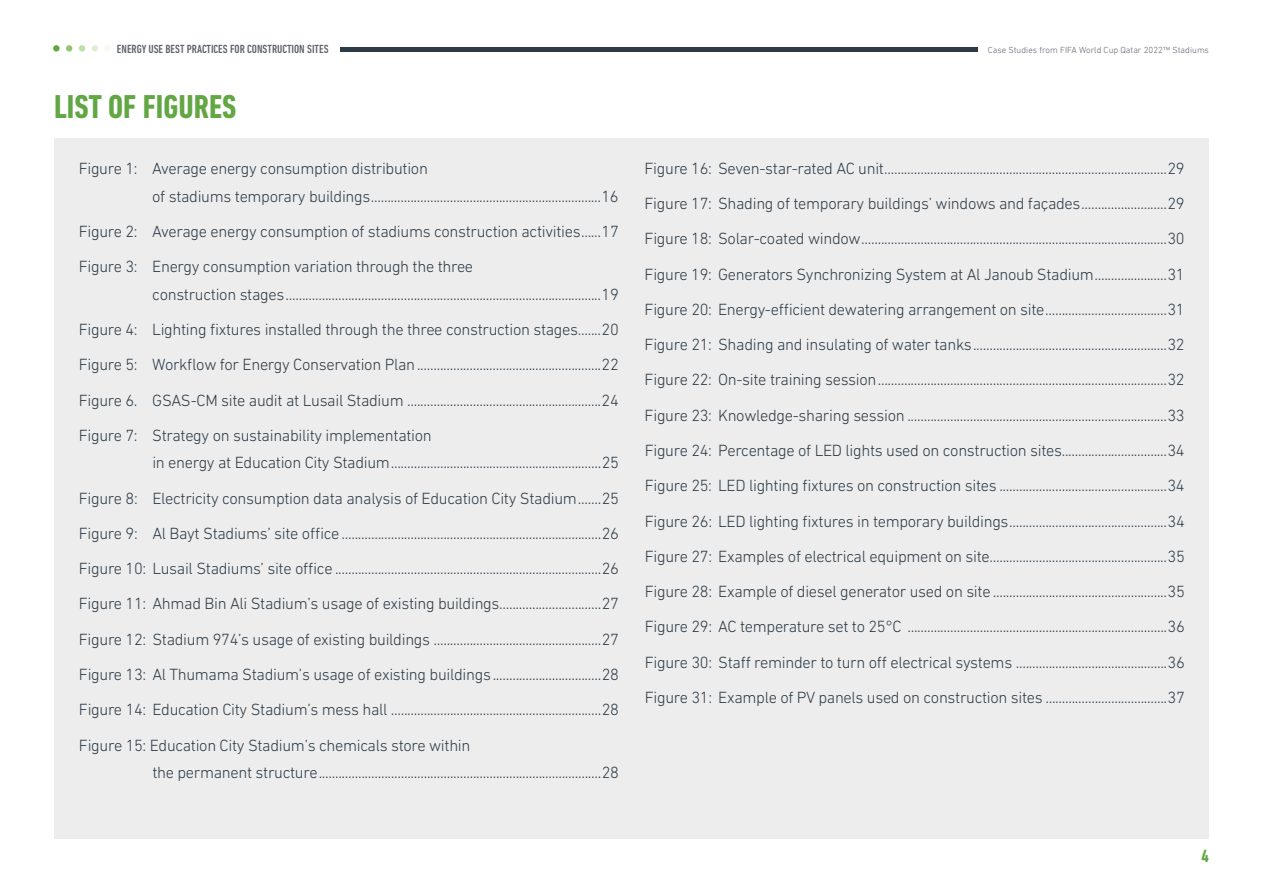
<style>
.page{position:relative;width:1263px;height:893px;background:#fff}
.page>*{position:absolute;margin:0;border:0;box-sizing:border-box;transform-origin:0 0}
.t1{font:700 condensed 33.75px "DIN Next LT Pro";color:#62a744}
.t2{font:700 condensed 18px "DIN Next LT Pro";color:#62a744}
.t3{font:300 16.5px/35.2px "DIN Next LT Pro";letter-spacing:-.02em;color:#2c3b46;text-align:justify}
.t4{font:500 condensed 12px "DIN Next LT Pro";color:#60646d}
.t5{font:300 9px "DIN Next LT Pro";color:#60646d}
</style>
<div class="page">
<div style="left:340px;top:47px;width:638px;height:5px;background:#2c3b46"></div>
<div style="left:53px;top:45px;width:7px;height:7px;background:#62a744;border-radius:50%"></div>
<div style="left:66px;top:45px;width:6px;height:7px;background:#94c672;border-radius:50%"></div>
<div style="left:79px;top:45px;width:6px;height:7px;background:#bedeab;border-radius:50%"></div>
<div style="left:92px;top:45px;width:6px;height:7px;background:#dfeed6;border-radius:50%"></div>
<div style="left:104px;top:45px;width:7px;height:7px;background:#f5faf2;border-radius:50%"></div>
<div style="left:54px;top:138px;width:1155px;height:7px;background:#ededee"></div>
<div style="left:54px;top:140px;width:1155px;height:699px;background:#ededee"></div>
<p class="t4" style="left:117px;top:42px;width:213px">ENERGY USE BEST PRACTICES FOR CONSTRUCTION SITES</p>
<h1 class="t1" style="left:54px;top:88px;width:184px">LIST OF FIGURES</h1>
<p class="t3" style="left:152px;top:154px;width:468px;line-height:27.6px;text-indent:-74px">Figure 1: Average energy consumption distribution<br>of stadiums temporary buildings......................................................................16</p>
<p class="t3" style="left:79px;top:213px;width:542px">Figure 2: Average energy consumption of stadiums construction activities......17<br>Figure 3: Energy consumption variation through the three</p>
<p class="t3" style="left:79px;top:276px;width:542px;text-indent:73px">construction stages................................................................................................19<br>Figure 4: Lighting fixtures installed through the three construction stages.......20<br>Figure 5: Workflow for Energy Conservation Plan........................................................22<br>Figure 6. GSAS-CM site audit at Lusail Stadium ...........................................................24<br>Figure 7: Strategy on sustainability implementation</p>
<p class="t3" style="left:79px;top:445px;width:542px;text-indent:73px">in energy at Education City Stadium................................................................25<br>Figure 8: Electricity consumption data analysis of Education City Stadium.......25<br>Figure 9: Al Bayt Stadiums’ site office...............................................................................26<br>Figure 10: Lusail Stadiums’ site office .................................................................................26<br>Figure 11: Ahmad Bin Ali Stadium’s usage of existing buildings...............................27<br>Figure 12: Stadium 974’s usage of existing buildings ...................................................27<br>Figure 13: Al Thumama Stadium’s usage of existing buildings.................................28<br>Figure 14: Education City Stadium’s mess hall ................................................................28<br>Figure 15: Education City Stadium’s chemicals store within</p>
<p class="t3" style="left:152px;top:755px;width:468px">the permanent structure......................................................................................28</p>
<p class="t5" style="left:988px;top:45px;width:223px">Case Studies from FIFA World Cup Qatar 2022™ Stadiums</p>
<p class="t3" style="left:644px;top:150px;width:542px">Figure 16: Seven-star-rated AC unit......................................................................................29<br>Figure 17: Shading of temporary buildings’ windows and façades..........................29<br>Figure 18: Solar-coated window.............................................................................................30<br>Figure 19: Generators Synchronizing System at Al Janoub Stadium......................31<br>Figure 20: Energy-efficient dewatering arrangement on site.....................................31<br>Figure 21: Shading and insulating of water tanks...........................................................32<br>Figure 22: On-site training session........................................................................................32<br>Figure 23: Knowledge-sharing session ...............................................................................33<br>Figure 24: Percentage of LED lights used on construction sites................................34<br>Figure 25: LED lighting fixtures on construction sites ...................................................34<br>Figure 26: LED lighting fixtures in temporary buildings................................................34<br>Figure 27: Examples of electrical equipment on site......................................................35<br>Figure 28: Example of diesel generator used on site .....................................................35<br>Figure 29: AC temperature set to 25°C ...............................................................................36<br>Figure 30: Staff reminder to turn off electrical systems ..............................................36<br>Figure 31: Example of PV panels used on construction sites .....................................37</p>
<p class="t2" style="left:1201px;top:845px;width:9px">4</p>
</div>
